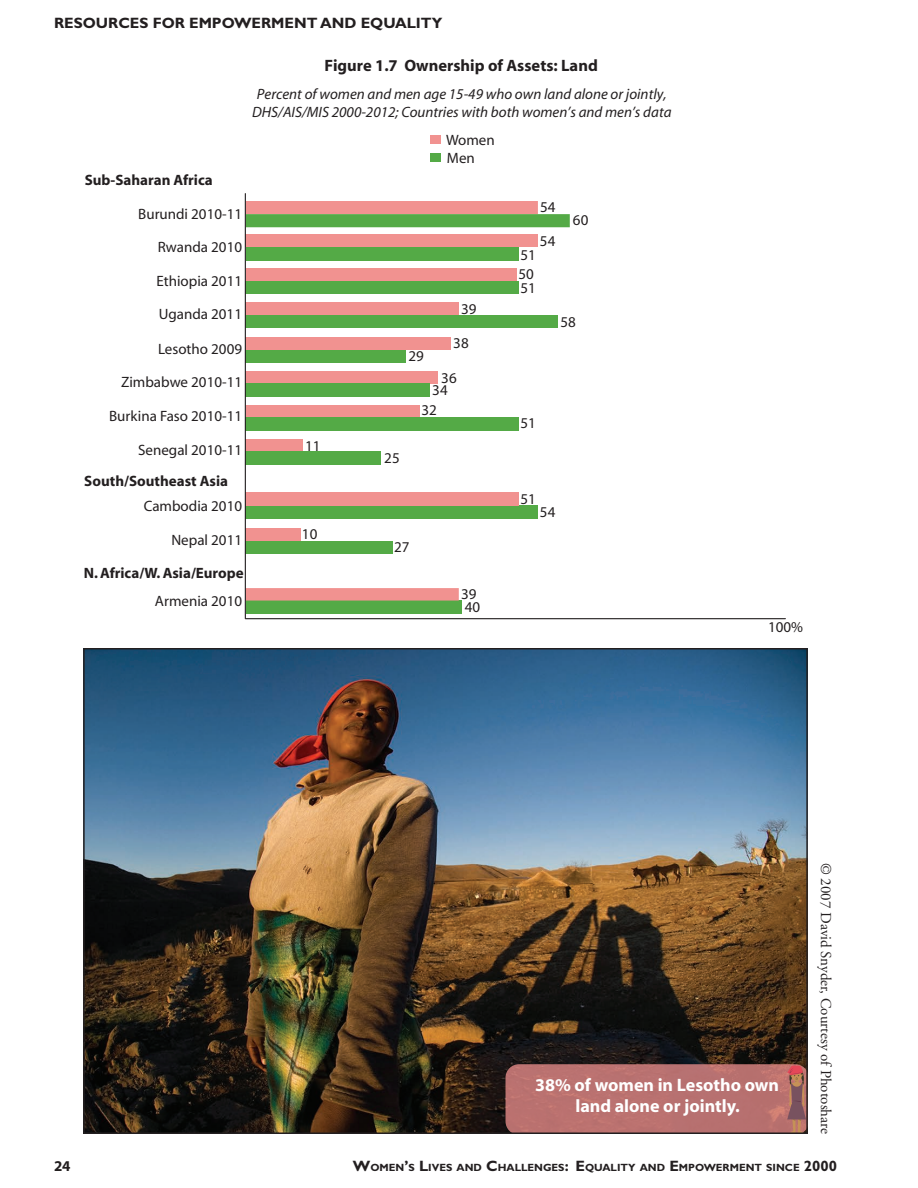
<style>
.page{position:relative;width:918px;height:1188px;background:#fff}
.page>*{position:absolute;margin:0;border:0;box-sizing:border-box;transform-origin:0 0}
.t1{font:700 18px/21.6px "Myriad";color:#fff;text-align:center}
.t2{font:700 16.5px "Myriad";color:#231f20}
.t3{font:15px/12px "Myriad";color:#231f20}
.t4{font:italic 15px/18px "Myriad";color:#231f20;text-align:center}
.t5{font:700 15px "Myriad";color:#231f20}
.t6{font:15px "Adobe Garamond";color:#231f20}
.t7{font:700 15px "Gill Sans";color:#231f20}
.t8{font:700 10.5px "Gill Sans";color:#231f20}
.s1{font-size:15px}
</style>
<div class="page">
<hr style="left:246px;top:618px;width:539px;height:1px;background:#231f20">
<div style="left:246px;top:201px;width:292px;height:13px;background:#f19290"></div>
<div style="left:246px;top:214px;width:324px;height:13px;background:#54aa46"></div>
<div style="left:246px;top:247px;width:272px;height:13px;background:#54aa46"></div>
<div style="left:246px;top:235px;width:292px;height:12px;background:#f19290"></div>
<div style="left:246px;top:268px;width:270px;height:13px;background:#f19290"></div>
<div style="left:245px;top:281px;width:273px;height:13px;background:#54aa46"></div>
<div style="left:245px;top:302px;width:214px;height:14px;background:#f19290"></div>
<div style="left:245px;top:316px;width:313px;height:12px;background:#54aa46"></div>
<div style="left:245px;top:350px;width:161px;height:12px;background:#54aa46"></div>
<div style="left:245px;top:337px;width:206px;height:13px;background:#f19290"></div>
<div style="left:245px;top:371px;width:193px;height:13px;background:#f19290"></div>
<div style="left:245px;top:384px;width:185px;height:13px;background:#54aa46"></div>
<div style="left:246px;top:405px;width:174px;height:13px;background:#f19290"></div>
<div style="left:245px;top:418px;width:273px;height:13px;background:#54aa46"></div>
<div style="left:245px;top:439px;width:57px;height:13px;background:#f19290"></div>
<div style="left:245px;top:452px;width:136px;height:13px;background:#54aa46"></div>
<div style="left:245px;top:506px;width:293px;height:13px;background:#54aa46"></div>
<div style="left:245px;top:492px;width:274px;height:14px;background:#f19290"></div>
<div style="left:245px;top:528px;width:55px;height:13px;background:#f19290"></div>
<div style="left:245px;top:541px;width:147px;height:13px;background:#54aa46"></div>
<div style="left:246px;top:601px;width:216px;height:13px;background:#54aa46"></div>
<div style="left:245px;top:588px;width:214px;height:13px;background:#f19290"></div>
<div style="left:430px;top:136px;width:10px;height:8px;background:#f19290"></div>
<div style="left:430px;top:153px;width:10px;height:8px;background:#54aa46"></div>
<hr style="left:245px;top:194px;width:1px;height:425px;background:#231f20">
<img style="left:86px;top:651px;width:719px;height:480px">
<svg style="left:506px;top:1064px;width:299px;height:67px;background:#b7706e"></svg>
<div style="left:83px;top:648px;width:725px;height:486px;border:2px solid #231f20"></div>
<p class="t7" style="left:54px;top:14px;width:390px">RESOURCES FOR EMPOWERMENT AND EQUALITY</p>
<p class="t2" style="left:324px;top:57px;width:275px">Figure 1.7 Ownership of Assets: Land</p>
<p class="t4" style="left:252px;top:85px;width:421px">Percent of women and men age 15-49 who own land alone or jointly,<br>DHS/AIS/MIS 2000-2012; Countries with both women’s and men’s data</p>
<p class="t5" style="left:85px;top:172px;width:130px">Sub-Saharan Africa</p>
<p class="t3" style="left:138px;top:208px;width:105px">Burundi 2010-11</p>
<p class="t3" style="left:158px;top:241px;width:86px">Rwanda 2010</p>
<p class="t3" style="left:156px;top:276px;width:87px">Ethiopia 2011</p>
<p class="t3" style="left:159px;top:309px;width:85px">Uganda 2011</p>
<p class="t3" style="left:158px;top:344px;width:86px">Lesotho 2009</p>
<p class="t3" style="left:121px;top:376px;width:122px">Zimbabwe 2010-11</p>
<p class="t3" style="left:109px;top:411px;width:134px">Burkina Faso 2010-11</p>
<p class="t3" style="left:138px;top:444px;width:105px">Senegal 2010-11</p>
<p class="t5" style="left:84px;top:473px;width:145px">South/Southeast Asia</p>
<p class="t3" style="left:144px;top:500px;width:100px">Cambodia 2010</p>
<p class="t3" style="left:171px;top:535px;width:72px">Nepal 2011</p>
<p class="t5" style="left:84px;top:565px;width:162px">N. Africa/W. Asia/Europe</p>
<p class="t3" style="left:155px;top:595px;width:89px">Armenia 2010</p>
<p class="t3" style="left:305px;top:440px;width:17px">11</p>
<p class="t3" style="left:302px;top:529px;width:17px">10</p>
<p class="t3" style="left:446px;top:132px;width:50px;line-height:17.4px">Women<br>Men</p>
<p class="t3" style="left:461px;top:304px;width:17px">39</p>
<p class="t3" style="left:408px;top:351px;width:17px">29</p>
<p class="t3" style="left:453px;top:338px;width:17px">38</p>
<p class="t3" style="left:384px;top:453px;width:17px">25</p>
<p class="t3" style="left:432px;top:372px;width:26px;text-indent:9px">36<br>34</p>
<p class="t3" style="left:421px;top:405px;width:17px">32</p>
<p class="t3" style="left:394px;top:542px;width:17px">27</p>
<p class="t3" style="left:461px;top:588px;width:20px;line-height:12.9px">39<br>40</p>
<p class="t3" style="left:540px;top:202px;width:17px">54</p>
<p class="t3" style="left:540px;top:235px;width:17px">54</p>
<p class="t3" style="left:520px;top:250px;width:17px">51</p>
<p class="t3" style="left:519px;top:268px;width:17px">50</p>
<p class="t3" style="left:520px;top:282px;width:17px">51</p>
<p class="t3" style="left:573px;top:215px;width:17px">60</p>
<p class="t3" style="left:561px;top:317px;width:17px">58</p>
<p class="t3" style="left:520px;top:418px;width:17px">51</p>
<p class="t3" style="left:520px;top:493px;width:17px">51</p>
<p class="t3" style="left:540px;top:507px;width:17px">54</p>
<p class="t3" style="left:768px;top:621px;width:36px">100%</p>
<p class="t1" style="left:535px;top:1075px;width:246px">38% of women in Lesotho own land alone or jointly.</p>
<p class="t6" style="left:834px;top:863px;width:273px;rotate:90deg">© 2007 David Snyder, Courtesy of Photoshare</p>
<p class="t5" style="left:54px;top:1158px;width:18px">24</p>
<p class="t8" style="left:353px;top:1161px;width:486px"><span class="s1">W</span>OMEN<span class="s1">’</span>S <span class="s1">L</span>IVES AND <span class="s1">C</span>HALLENGES<span class="s1">: E</span>QUALITY AND <span class="s1">E</span> MPOWERMENT SINCE <span class="s1">2000</span></p>
</div>
